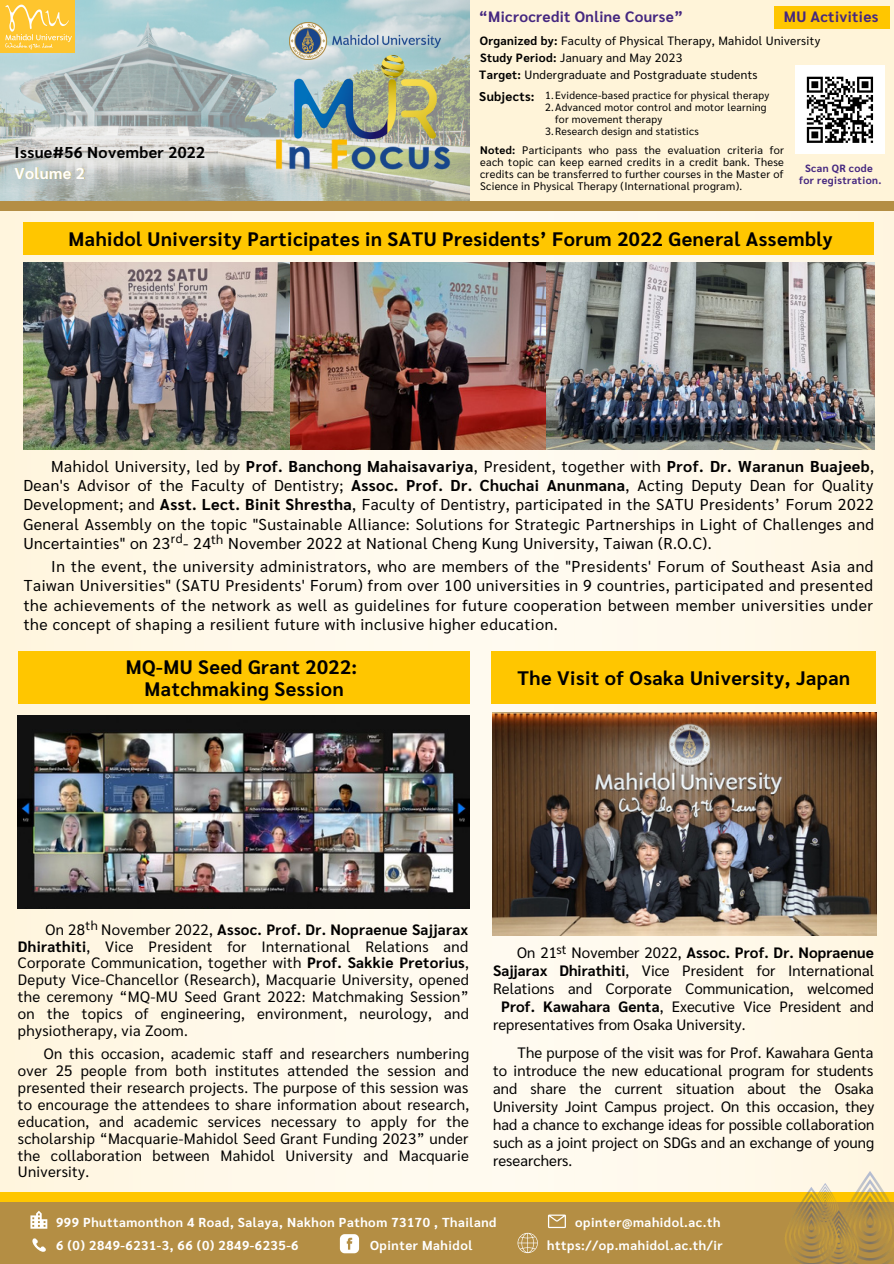
<style>
.page{position:relative;width:894px;height:1264px;background:#fff}
.page>*{position:absolute;margin:0;border:0;box-sizing:border-box;transform-origin:0 0}
.t1{font:700 19.5px/21.5px "Sarabun";letter-spacing:.025em;color:#000;text-align:center}
.t2{font:15.75px/19.2px "Sarabun";letter-spacing:.03em;color:#000;text-align:justify}
.t3{font:700 15.75px "Sarabun";letter-spacing:.025em;color:#000}
.t4{font:700 15.75px "Sarabun";letter-spacing:.025em;color:#fff}
.t5{font:15px/17px "Sarabun";letter-spacing:.005em;color:#000;text-align:justify}
.t6{font:700 15px "Sarabun";letter-spacing:.005em;color:#000}
.t7{font:700 15px "Sarabun";letter-spacing:.025em;color:#452780}
.t8{font:700 13.05px "Sarabun";letter-spacing:.04em;color:#fff}
.t9{font:700 12.75px "Sarabun";letter-spacing:.025em;color:#000}
.t10{font:12.75px "Sarabun";letter-spacing:.025em;color:#000}
.t11{font:12px/17.2px "Sarabun";letter-spacing:.025em;color:#000}
.t12{font:10.95px/11.9px "Sarabun";letter-spacing:.025em;color:#000;text-align:justify}
.t13{font:10.5px "Sarabun";letter-spacing:.025em;color:#000}
.t14{font:700 10.5px/11.4px "Sarabun";letter-spacing:.035em;color:#452780;text-align:center}
.s1{font-weight:700}
.s2{font-weight:400}
</style>
<div class="page">
<div style="left:0;top:209px;width:893px;height:1006px;background:#fff9eb"></div>
<img style="left:0;top:0;width:469px;height:201px">
<div style="left:470px;top:0;width:423px;height:206px;background:#fff4d9"></div>
<div style="left:0;top:201px;width:893px;height:9px;background:#b48e44"></div>
<div style="left:0;top:1201px;width:893px;height:62px;background:#b48e44"></div>
<div style="left:0;top:1192px;width:893px;height:9px;background:#ffc600"></div>
<img style="left:784px;top:1156px;width:109px;height:107px">
<img style="left:289px;top:22px;width:151px;height:38px">
<svg style="left:340px;top:1234px;width:19px;height:19px"></svg>
<svg style="left:30px;top:1210px;width:17px;height:18px"></svg>
<svg style="left:548px;top:1214px;width:17px;height:13px"></svg>
<svg style="left:517px;top:1232px;width:20px;height:21px"></svg>
<svg style="left:32px;top:1238px;width:14px;height:14px"></svg>
<div style="left:773px;top:6px;width:116px;height:23px;background:#ffc600"></div>
<div style="left:23px;top:222px;width:850px;height:32px;background:#ffc600"></div>
<div style="left:491px;top:651px;width:384px;height:53px;background:#ffc600"></div>
<div style="left:18px;top:651px;width:451px;height:53px;background:#ffc600"></div>
<img style="left:24px;top:262px;width:267px;height:187px">
<img style="left:291px;top:262px;width:255px;height:187px">
<img style="left:546px;top:262px;width:328px;height:187px">
<img style="left:0;top:0;width:74px;height:53px">
<img style="left:291px;top:53px;width:145px;height:78px">
<img style="left:264px;top:131px;width:201px;height:46px">
<img style="left:492px;top:712px;width:384px;height:223px">
<img style="left:18px;top:715px;width:451px;height:193px">
<div style="left:795px;top:65px;width:89px;height:89px;background:#fff"></div>
<svg style="left:806px;top:76px;width:68px;height:67px"></svg>
<p class="t7" style="left:479px;top:6px;width:205px">“Microcredit Online Course”</p>
<p class="t11" style="left:479px;top:32px;width:342px"><span class="s1">Organized by:</span> Faculty of Physical Therapy, Mahidol University</p>
<p class="t7" style="left:783px;top:6px;width:96px">MU Activities</p>
<p class="t3" style="left:15px;top:141px;width:192px">Issue#56 November 2022</p>
<p class="t4" style="left:15px;top:162px;width:72px">Volume 2</p>
<p class="t11" style="left:479px;top:48px;width:279px"><span class="s1">Study Period:</span> January and May 2023<br><span class="s1">Target:</span> Undergraduate and Postgraduate students</p>
<p class="t9" style="left:479px;top:88px;width:57px">Subjects:</p>
<p class="t13" style="left:545px;top:87px;width:225px">1.Evidence-based practice for physical therapy</p>
<p class="t13" style="left:545px;top:100px;width:223px">2.Advanced motor control and motor learning</p>
<p class="t13" style="left:555px;top:112px;width:109px">for movement therapy</p>
<p class="t13" style="left:545px;top:124px;width:155px">3.Research design and statistics</p>
<p class="t12" style="left:480px;top:144px;width:305px"><span class="s1">Noted:</span> Participants who pass the evaluation criteria for each topic can keep earned credits in a credit bank. These credits can be transferred to further courses in the Master of Science in Physical Therapy (International program).</p>
<p class="t14" style="left:799px;top:162px;width:84px">Scan QR code for registration.</p>
<h1 class="t1" style="left:68px;top:227px;width:765px">Mahidol University Participates in SATU Presidents’ Forum 2022 General Assembly</h1>
<p class="t2" style="left:23px;top:456px;width:851px;text-indent:28px">Mahidol University, led by <span class="s1">Prof. Banchong Mahaisavariya</span>, President, together with <span class="s1">Prof. Dr. Waranun Buajeeb</span>, Dean's Advisor of the Faculty of Dentistry; <span class="s1">Assoc. Prof. Dr. Chuchai Anunmana</span>, Acting Deputy Dean for Quality Development; and <span class="s1">Asst. Lect. Binit Shrestha</span>, Faculty of Dentistry, participated in the SATU Presidents’ Forum 2022<br>General Assembly on the topic "Sustainable Alliance: Solutions for Strategic Partnerships in Light of Challenges and Uncertainties" on 23 - 24 November 2022 at National Cheng Kung University, Taiwan (R.O.C).</p>
<p class="t2" style="left:24px;top:556px;width:850px;text-indent:28px">In the event, the university administrators, who are members of the "Presidents' Forum of Southeast Asia and Taiwan Universities" (SATU Presidents' Forum) from over 100 universities in 9 countries, participated and presented the achievements of the network as well as guidelines for future cooperation between member universities under the concept of shaping a resilient future with inclusive higher education.</p>
<p class="t10" style="left:171px;top:529px;width:13px">rd</p>
<p class="t10" style="left:211px;top:530px;width:14px">th</p>
<h1 class="t1" style="left:126px;top:655px;width:233px">MQ-MU Seed Grant 2022:<br>Matchmaking Session</h1>
<h1 class="t1" style="left:517px;top:666px;width:334px">The Visit of Osaka University, Japan</h1>
<p class="t10" style="left:86px;top:916px;width:14px">th</p>
<p class="t5" style="left:18px;top:919px;width:452px;text-indent:28px">On 28 November 2022, <span class="s1">Assoc. Prof. Dr. Nopraenue Sajjarax Dhirathiti</span>, Vice President for International Relations and Corporate Communication, together with <span class="s1">Prof. Sakkie Pretorius</span>, Deputy Vice-Chancellor (Research), Macquarie University, opened the ceremony “MQ-MU Seed Grant 2022: Matchmaking Session” on the topics of engineering, environment, neurology, and physiotherapy, via Zoom.</p>
<p class="t5" style="left:18px;top:1044px;width:452px;text-indent:26px">On this occasion, academic staff and researchers numbering over 25 people from both institutes attended the session and presented their research projects. The purpose of this session was to encourage the attendees to share information about research, education, and academic services necessary to apply for the scholarship “Macquarie-Mahidol Seed Grant Funding 2023” under the collaboration between Mahidol University and Macquarie University.</p>
<p class="t10" style="left:556px;top:940px;width:12px">st</p>
<p class="t6" style="left:517px;top:942px;width:358px"><span class="s2">On 21 November 2022,</span> Assoc. Prof. Dr. Nopraenue</p>
<p class="t5" style="left:493px;top:961px;width:382px"><span class="s1">Sajjarax Dhirathiti</span>, Vice President for International</p>
<p class="t5" style="left:493px;top:979px;width:382px">Relations and Corporate Communication, welcomed</p>
<p class="t5" style="left:501px;top:997px;width:374px"><span class="s1">Prof. Kawahara Genta</span>, Executive Vice President and</p>
<p class="t5" style="left:493px;top:1015px;width:254px">representatives from Osaka University.</p>
<p class="t5" style="left:493px;top:1042px;width:383px;line-height:18px;text-indent:25px">The purpose of the visit was for Prof. Kawahara Genta to introduce the new educational program for students and share the current situation about the Osaka University Joint Campus project. On this occasion, they had a chance to exchange ideas for possible collaboration such as a joint project on SDGs and an exchange of young researchers.</p>
<p class="t8" style="left:56px;top:1212px;width:442px">999 Phuttamonthon 4 Road, Salaya, Nakhon Pathom 73170 , Thailand</p>
<p class="t8" style="left:575px;top:1212px;width:147px">opinter@mahidol.ac.th</p>
<p class="t8" style="left:56px;top:1235px;width:244px">6 (0) 2849-6231-3, 66 (0) 2849-6235-6</p>
<p class="t8" style="left:370px;top:1235px;width:104px">Opinter Mahidol</p>
<p class="t8" style="left:547px;top:1235px;width:177px">https://op.mahidol.ac.th/ir</p>
</div>
